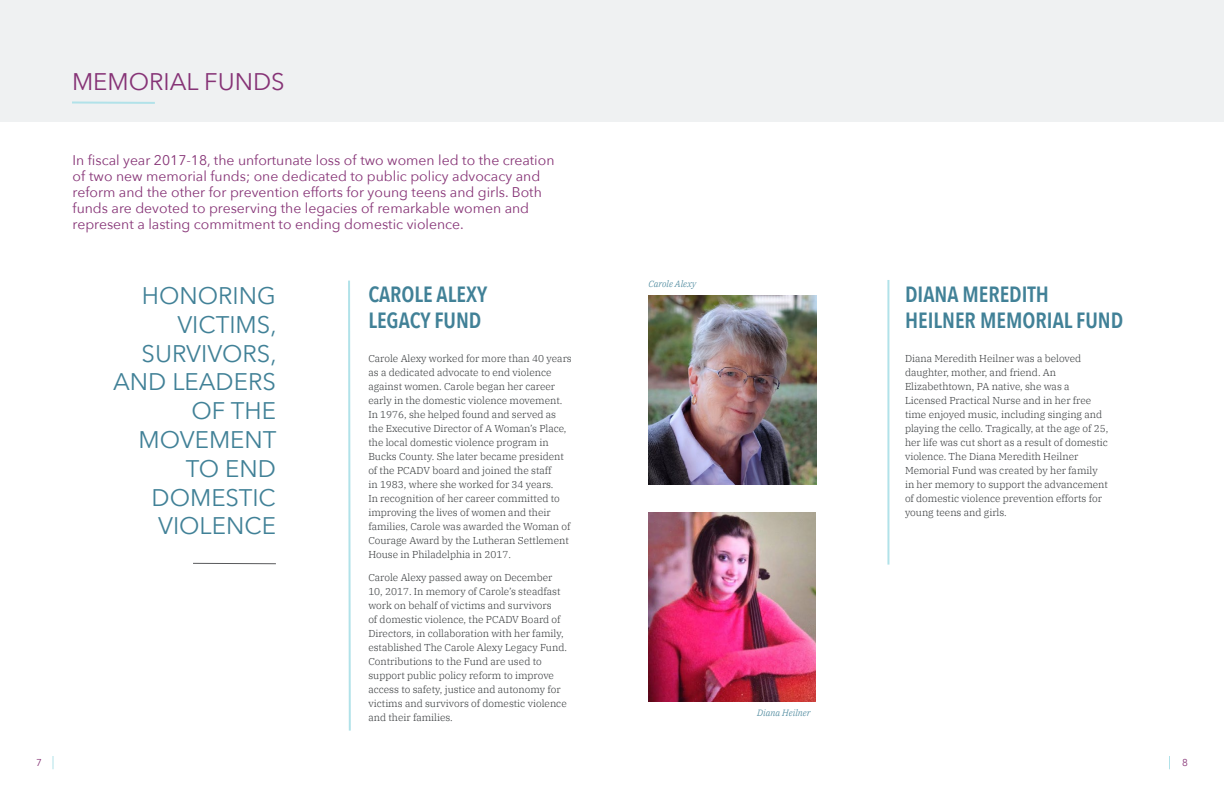
<style>
.page{position:relative;width:1224px;height:792px;background:#fff}
.page>*{position:absolute;margin:0;border:0;box-sizing:border-box;transform-origin:0 0}
.t1{font:24px/28.8px "Avenir Next";color:#418197;text-align:right}
.t2{font:24px "Avenir Next";color:#863376}
.t3{font:600 22px/26.4px "Avenir Next Condensed";color:#418197}
.Lead_P{font:14px/16px "Avenir Next";color:#863376}
.Body_Copy{font:300 10px/14px "IBM Plex Serif";color:#3b3e40}
.Lead_P-2{font:10px "Avenir Next";color:#863376}
.t4{font:italic 300 9px "IBM Plex Serif";color:#418197}
</style>
<div class="page">
<div style="left:0;top:0;width:1224px;height:122px;background:#eff1f2"></div>
<svg style="left:348px;top:280px;width:3px;height:451px"></svg>
<hr style="left:887px;top:280px;width:2px;height:285px;background:#b1e2e9">
<svg style="left:193px;top:562px;width:83px;height:3px"></svg>
<svg style="left:72px;top:101px;width:83px;height:3px"></svg>
<img style="left:648px;top:513px;width:168px;height:189px">
<img style="left:648px;top:295px;width:168px;height:190px">
<svg style="left:52px;top:756px;width:2px;height:13px"></svg>
<svg style="left:1169px;top:756px;width:1px;height:13px"></svg>
<h1 class="t2" style="left:72px;top:61px;width:214px">MEMORIAL FUNDS</h1>
<p class="Lead_P" style="left:73px;top:152px;width:483px">In fiscal year 2017-18, the unfortunate loss of two women led to the creation of two new memorial funds; one dedicated to public policy advocacy and reform and the other for prevention efforts for young teens and girls. Both funds are devoted to preserving the legacies of remarkable women and represent a lasting commitment to ending domestic violence.</p>
<h1 class="t1" style="left:142px;top:280px;width:136px">HONORING</h1>
<h1 class="t1" style="left:142px;top:309px;width:137px">VICTIMS,<br>SURVIVORS,</h1>
<h1 class="t1" style="left:113px;top:367px;width:164px">AND LEADERS</h1>
<h1 class="t1" style="left:138px;top:395px;width:140px">OF THE<br>MOVEMENT</h1>
<h1 class="t1" style="left:186px;top:453px;width:92px">TO END</h1>
<h1 class="t1" style="left:152px;top:482px;width:126px">DOMESTIC</h1>
<h1 class="t1" style="left:158px;top:511px;width:119px">VIOLENCE</h1>
<h2 class="t3" style="left:368px;top:280px;width:120px">CAROLE ALEXY<br>LEGACY FUND</h2>
<p class="Body_Copy" style="left:368px;top:350px;width:205px">Carole Alexy worked for more than 40 years as a dedicated advocate to end violence against women. Carole began her career early in the domestic violence movement.<br>In 1976, she helped found and served as the Executive Director of A Woman’s Place, the local domestic violence program in Bucks County. She later became president of the PCADV board and joined the staff<br>in 1983, where she worked for 34 years.<br>In recognition of her career committed to improving the lives of women and their families, Carole was awarded the Woman of Courage Award by the Lutheran Settlement House in Philadelphia in 2017.</p>
<p class="Body_Copy" style="left:368px;top:569px;width:200px">Carole Alexy passed away on December 10, 2017. In memory of Carole’s steadfast work on behalf of victims and survivors<br>of domestic violence, the PCADV Board of Directors, in collaboration with her family, established The Carole Alexy Legacy Fund.<br>Contributions to the Fund are used to support public policy reform to improve access to safety, justice and autonomy for victims and survivors of domestic violence and their families.</p>
<p class="t4" style="left:648px;top:277px;width:49px">Carole Alexy</p>
<p class="t4" style="left:757px;top:706px;width:55px">Diana Heilner</p>
<h2 class="t3" style="left:905px;top:280px;width:146px">DIANA MEREDITH</h2>
<h2 class="t3" style="left:905px;top:307px;width:220px">HEILNER MEMORIAL FUND</h2>
<p class="Body_Copy" style="left:905px;top:350px;width:205px">Diana Meredith Heilner was a beloved daughter, mother, and friend. An Elizabethtown, PA native, she was a Licensed Practical Nurse and in her free time enjoyed music, including singing and playing the cello. Tragically, at the age of 25, her life was cut short as a result of domestic violence. The Diana Meredith Heilner Memorial Fund was created by her family in her memory to support the advancement of domestic violence prevention efforts for young teens and girls.</p>
<p class="Lead_P-2" style="left:36px;top:754px;width:7px">7</p>
<p class="Lead_P-2" style="left:1182px;top:754px;width:7px">8</p>
</div>
